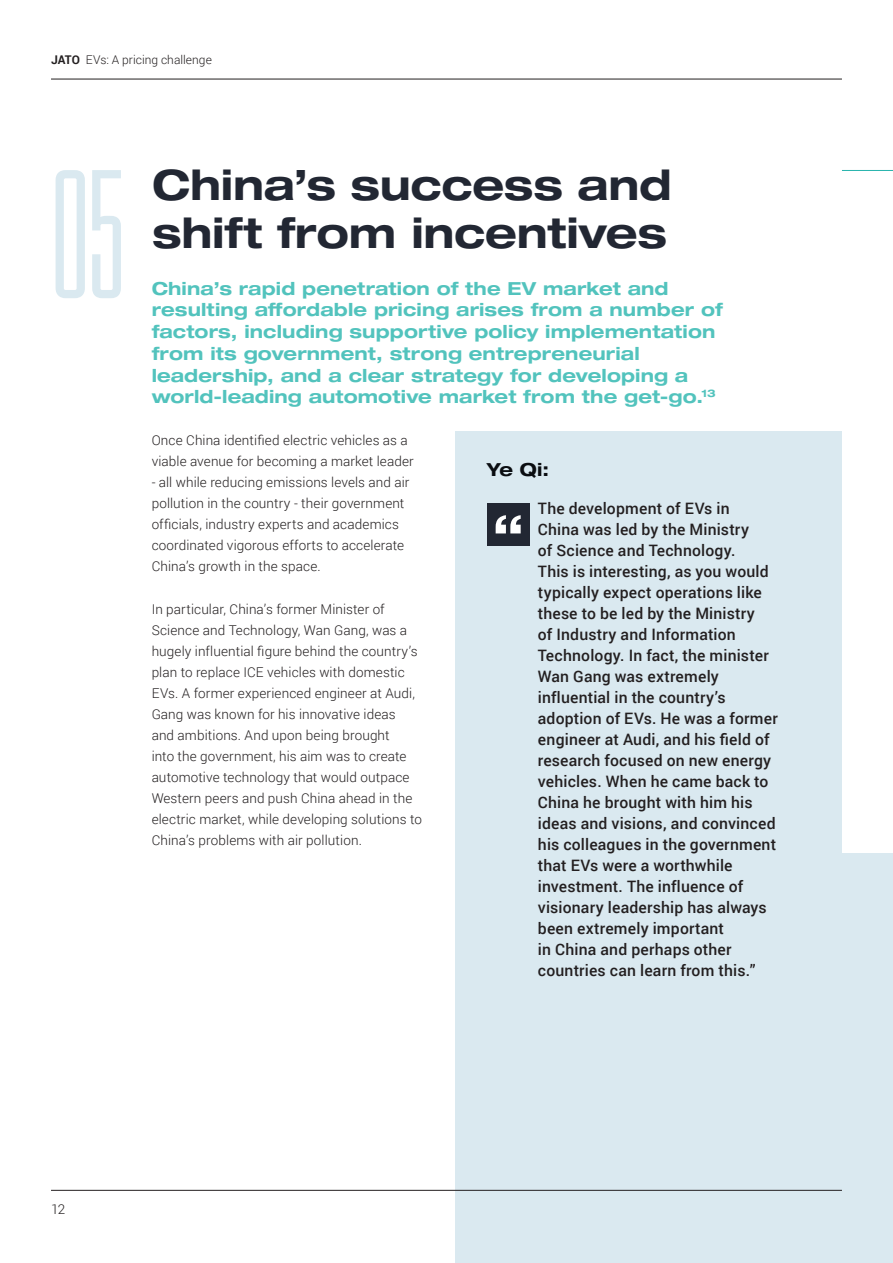
<style>
.page{position:relative;width:893px;height:1263px;background:#fff}
.page>*{position:absolute;margin:0;border:0;box-sizing:border-box;transform-origin:0 0}
.Divider_numerals{font:183px "Plaak 2 Griffon 22 Light";color:#dae9f0}
.H1_Page_Headline_28p{font:700 expanded 42px/48px "Helvetica Neue LTW1 G";letter-spacing:-.005em;color:#222733}
.H3_Sub_Head{font:700 expanded 18px/21.8px "Helvetica Neue LTW1 G";letter-spacing:.005em;color:#52c3bd}
.H3_Sub_Head-2{font:700 expanded 18px "Helvetica Neue LTW1 G";color:#0a0d11}
.Body_header{font:500 15.75px/21px "Roboto";letter-spacing:.01em;color:#231f20}
.Body{font:300 13.5px/21px "Roboto";letter-spacing:.01em;color:#231f20}
.t1{font:300 12px "Roboto";letter-spacing:.005em;color:#231f20}
.s1{font-weight:700}
</style>
<div class="page">
<hr style="left:51px;top:79px;width:791px;height:1px;background:#231f20">
<div style="left:455px;top:853px;width:438px;height:410px;background:#dae9f0"></div>
<div style="left:455px;top:431px;width:387px;height:664px;background:#dae9f0"></div>
<div style="left:487px;top:503px;width:42px;height:43px;background:#222733"></div>
<svg style="left:496px;top:515px;width:25px;height:18px"></svg>
<hr style="left:51px;top:1190px;width:791px;height:1px;background:#231f20">
<p class="t1" style="left:51px;top:51px;width:162px"><span class="s1">JATO</span> EVs: A pricing challenge</p>
<p class="Divider_numerals" style="left:51px;top:152px;width:76px">05</p>
<p class="H1_Page_Headline_28p" style="left:152px;top:159px;width:521px">China’s success and shift from incentives</p>
<p class="H3_Sub_Head" style="left:152px;top:277px;width:573px">China’s rapid penetration of the EV market and resulting affordable pricing arises from a number of factors, including supportive policy implementation from its government, strong entrepreneurial leadership, and a clear strategy for developing a world-leading automotive market from the get-go.<sup>13</sup></p>
<p class="Body" style="left:152px;top:430px;width:264px">Once China identified electric vehicles as a viable avenue for becoming a market leader</p>
<p class="Body" style="left:152px;top:472px;width:259px">- all while reducing emissions levels and air pollution in the country - their government officials, industry experts and academics coordinated vigorous efforts to accelerate China’s growth in the space.</p>
<p class="Body" style="left:152px;top:598px;width:272px">In particular, China’s former Minister of Science and Technology, Wan Gang, was a hugely influential figure behind the country’s plan to replace ICE vehicles with domestic EVs. A former experienced engineer at Audi, Gang was known for his innovative ideas<br>and ambitions. And upon being brought<br>into the government, his aim was to create automotive technology that would outpace Western peers and push China ahead in the electric market, while developing solutions to China’s problems with air pollution.</p>
<p class="H3_Sub_Head-2" style="left:487px;top:458px;width:64px">Ye Qi:</p>
<p class="Body_header" style="left:538px;top:498px;width:241px">The development of EVs in<br>China was led by the Ministry<br>of Science and Technology.<br>This is interesting, as you would typically expect operations like these to be led by the Ministry<br>of Industry and Information<br>Technology. In fact, the minister<br>Wan Gang was extremely influential in the country’s adoption of EVs. He was a former engineer at Audi, and his field of research focused on new energy vehicles. When he came back to<br>China he brought with him his ideas and visions, and convinced his colleagues in the government that EVs were a worthwhile investment. The influence of visionary leadership has always been extremely important<br>in China and perhaps other countries can learn from this.”</p>
<p class="Body" style="left:51px;top:1198px;width:16px">12</p>
</div>
